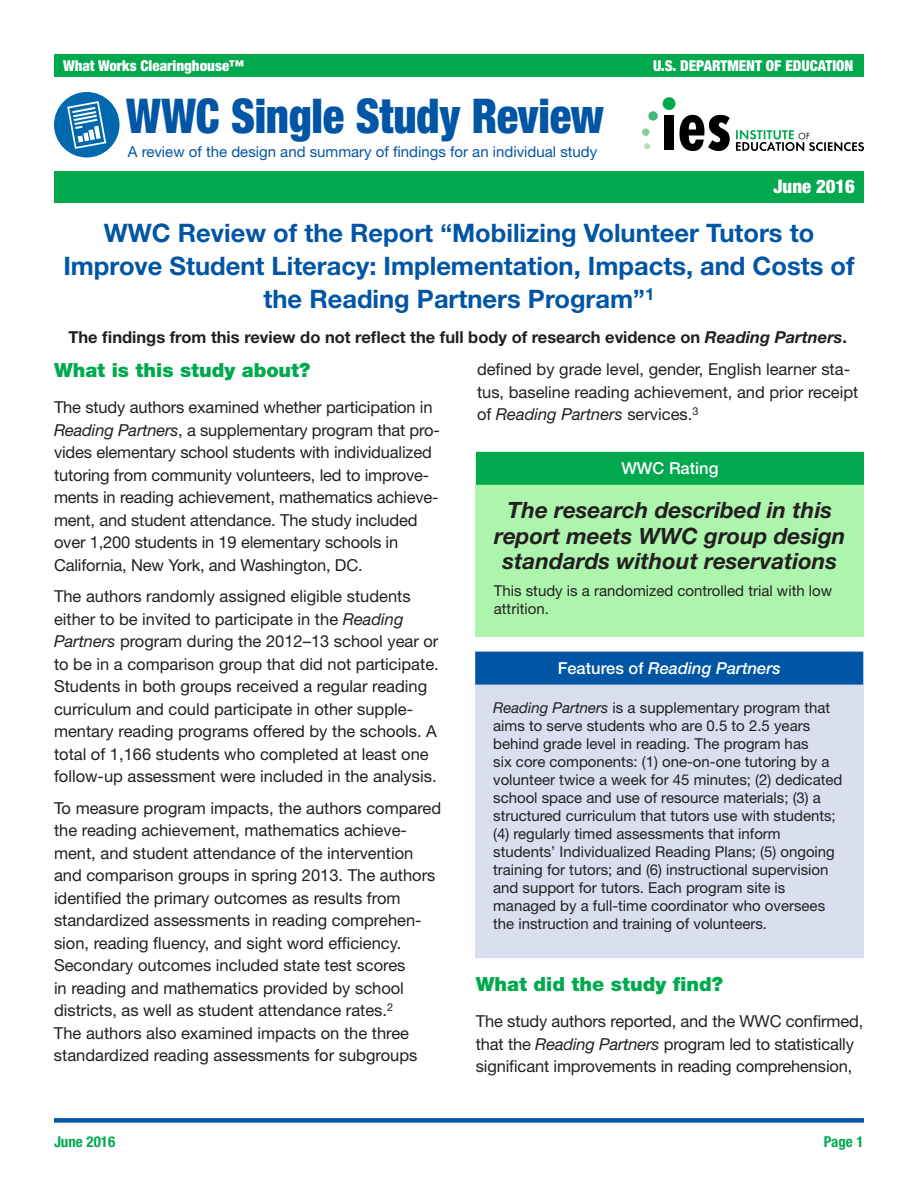
<style>
.page{position:relative;width:918px;height:1188px;background:#fff}
.page>*{position:absolute;margin:0;border:0;box-sizing:border-box;transform-origin:0 0}
.t1{font:900 condensed 48px "Helvetica Neue LT Std";letter-spacing:-.01em;color:#0155a5;scale:.93 1}
.t2{font:700 25.5px/33px "Helvetica Neue LT Std";color:#0155a5;text-align:center}
.t3{font:italic 700 22.5px/25.5px "Helvetica Neue LT Std";color:#231f20;text-align:center}
.Green_Head{font:900 19.5px "Helvetica Neue LT Std";color:#00a94e}
.banner_headlines{font:900 condensed 18.75px "Helvetica Neue LT Std";color:#fff}
.t4{font:16.5px/22.5px "Helvetica Neue LT Std";color:#231f20}
.t5{font:700 16.5px "Helvetica Neue LT Std";color:#231f20}
.t6{font:italic 500 16.5px "Helvetica Neue LT Std";color:#fff}
.Box_Head{font:500 16.5px "Helvetica Neue LT Std";color:#fff}
.t7{font:15px/18px "Helvetica Neue LT Std";color:#231f20}
.t8{font:15px "Helvetica Neue LT Std";color:#0155a5}
.t9{font:900 condensed 15px "Helvetica Neue LT Std";color:#fff}
.t10{font:700 condensed 15px "Helvetica Neue LT Std";color:#00a94e}
.s1{font-style:italic}
.s2{font-style:normal}
</style>
<div class="page">
<div style="left:54px;top:1118px;width:810px;height:5px;background:#0155a5"></div>
<div style="left:54px;top:54px;width:810px;height:23px;background:#00a94e"></div>
<div style="left:54px;top:92px;width:66px;height:66px;background:#0069ae;border-radius:50%"></div>
<svg style="left:67px;top:101px;width:39px;height:48px"></svg>
<div style="left:476px;top:484px;width:388px;height:153px;background:#adf5ad"></div>
<div style="left:477px;top:453px;width:386px;height:31px;background:#00a94e"></div>
<div style="left:476px;top:452px;width:388px;height:33px;border:2px solid #00a94e"></div>
<div style="left:475px;top:684px;width:388px;height:274px;background:#d9dfef"></div>
<div style="left:476px;top:652px;width:387px;height:32px;background:#0155a5"></div>
<div style="left:475px;top:652px;width:388px;height:33px;border:2px solid #0155a5"></div>
<div style="left:54px;top:171px;width:810px;height:31px;background:#00a94e"></div>
<svg style="left:648px;top:111px;width:10px;height:10px"></svg>
<div style="left:642px;top:128px;width:7px;height:8px;background:#88cc9c;border-radius:50%"></div>
<svg style="left:644px;top:143px;width:6px;height:6px"></svg>
<div style="left:663px;top:97px;width:12px;height:13px;background:#00a94e;border-radius:50%"></div>
<div style="left:664px;top:115px;width:10px;height:35px;background:#000"></div>
<svg style="left:679px;top:115px;width:51px;height:36px"></svg>
<svg style="left:736px;top:130px;width:128px;height:21px"></svg>
<p class="t9" style="left:63px;top:56px;width:183px">What Works Clearinghouse™</p>
<p class="t9" style="left:653px;top:56px;width:202px">U.S. DEPARTMENT OF EDUCATION</p>
<h1 class="t1" style="left:126px;top:87px;width:515px">WWC Single Study Review</h1>
<p class="t8" style="left:128px;top:142px;width:471px">A review of the design and summary of findings for an individual study</p>
<p class="banner_headlines" style="left:774px;top:175px;width:83px">June 2016</p>
<p class="t2" style="left:63px;top:216px;width:793px">WWC Review of the Report “Mobilizing Volunteer Tutors to<br>Improve Student Literacy: Implementation, Impacts, and Costs of the Reading Partners Program”<sup>1</sup></p>
<p class="t5" style="left:68px;top:327px;width:780px">The findings from this review do not reflect the full body of research evidence on <span class="s1">Reading Partners</span>.</p>
<p class="Green_Head" style="left:54px;top:359px;width:258px">What is this study about?</p>
<p class="t4" style="left:54px;top:396px;width:388px">The study authors examined whether participation in <span class="s1">Reading Partners</span>, a supplementary program that pro&shy;vides elementary school students with individualized tutoring from community volunteers, led to improve&shy;ments in reading achievement, mathematics achieve&shy;ment, and student attendance. The study included over 1,200 students in 19 elementary schools in California, New York, and Washington, DC.</p>
<p class="t4" style="left:54px;top:585px;width:386px">The authors randomly assigned eligible students either to be invited to participate in the <span class="s1">Reading Partners</span> program during the 2012–13 school year or to be in a comparison group that did not participate.<br>Students in both groups received a regular reading curriculum and could participate in other supple&shy;mentary reading programs offered by the schools. A total of 1,166 students who completed at least one follow-up assessment were included in the analysis.</p>
<p class="t4" style="left:54px;top:797px;width:389px">To measure program impacts, the authors compared the reading achievement, mathematics achieve&shy;ment, and student attendance of the intervention and comparison groups in spring 2013. The authors identified the primary outcomes as results from standardized assessments in reading comprehen&shy;sion, reading fluency, and sight word efficiency.<br>Secondary outcomes included state test scores<br>in reading and mathematics provided by school districts, as well as student attendance rates.<sup>2<br></sup>The authors also examined impacts on the three standardized reading assessments for subgroups</p>
<p class="t4" style="left:477px;top:358px;width:383px">defined by grade level, gender, English learner sta&shy;tus, baseline reading achievement, and prior receipt of <span class="s1">Reading Partners</span> services.<sup>3</sup></p>
<p class="Box_Head" style="left:621px;top:458px;width:99px">WWC Rating</p>
<p class="t3" style="left:494px;top:497px;width:353px">The research described in this report meets WWC group design standards without reservations</p>
<p class="t7" style="left:494px;top:582px;width:340px">This study is a randomized controlled trial with low attrition.</p>
<p class="t6" style="left:558px;top:658px;width:225px"><span class="s2">Features of</span> Reading Partners</p>
<p class="t7" style="left:493px;top:698px;width:351px"><span class="s1">Reading Partners</span> is a supplementary program that aims to serve students who are 0.5 to 2.5 years behind grade level in reading. The program has<br>six core components: (1) one-on-one tutoring by a volunteer twice a week for 45 minutes; (2) dedicated school space and use of resource materials; (3) a structured curriculum that tutors use with students; (4) regularly timed assessments that inform students’ Individualized Reading Plans; (5) ongoing training for tutors; and (6) instructional supervision and support for tutors. Each program site is managed by a full-time coordinator who oversees the instruction and training of volunteers.</p>
<p class="Green_Head" style="left:476px;top:973px;width:249px">What did the study find?</p>
<p class="t4" style="left:476px;top:1010px;width:389px">The study authors reported, and the WWC confirmed, that the <span class="s1">Reading Partners</span> program led to statistically significant improvements in reading comprehension,</p>
<p class="t10" style="left:54px;top:1132px;width:63px">June 2016</p>
<p class="t10" style="left:824px;top:1132px;width:41px">Page 1</p>
</div>
